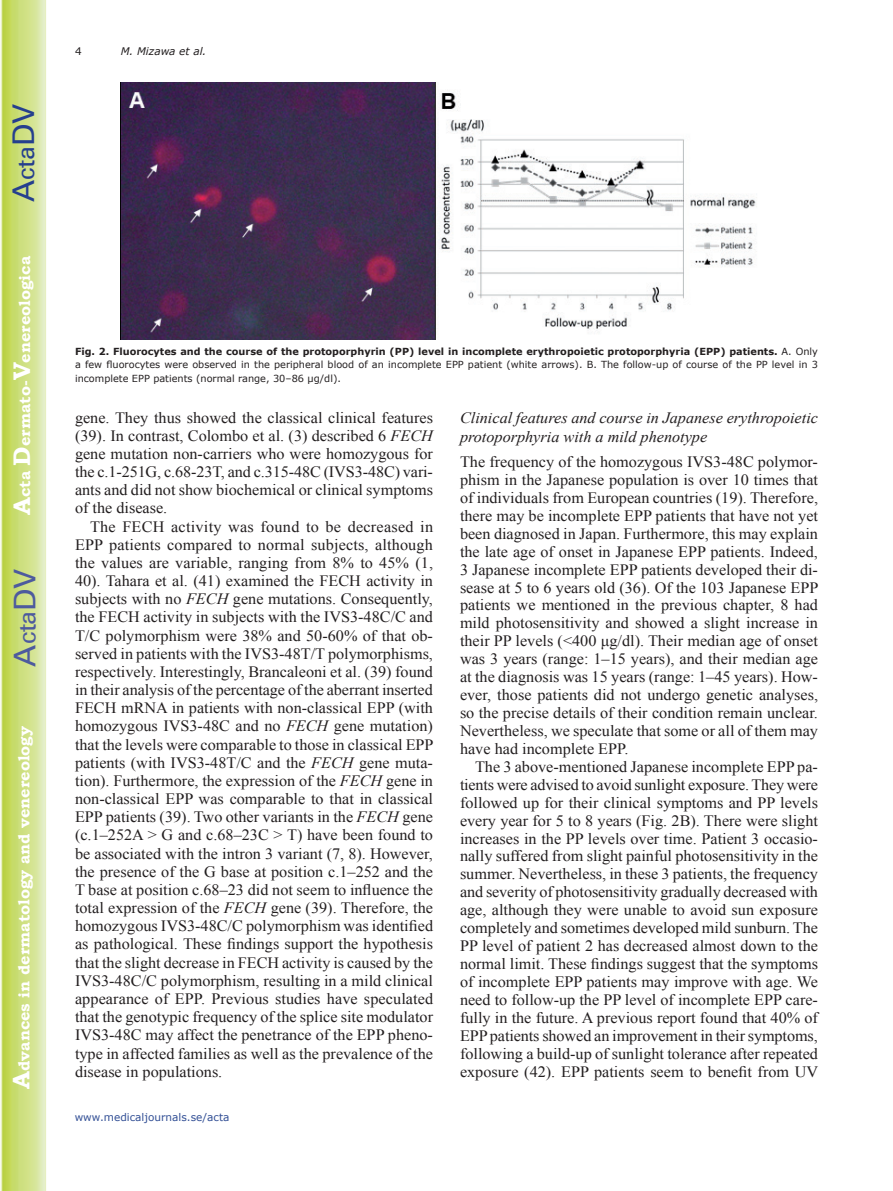
<style>
.page{position:relative;width:893px;height:1191px;background:#fff}
.page>*{position:absolute;margin:0;border:0;box-sizing:border-box;transform-origin:0 0}
.t1{font:30px "Univers";color:#4d5a9e}
.t2{font:30px "Univers";color:#253f8e}
.t3{font:15.75px/18.1px "Times New Roman";color:#231f20;text-align:justify}
.t4{font:italic 15.75px/18.9px "Times New Roman";color:#231f20}
.t5{font:700 15.75px "Bookman Old Style";color:#fff}
.t6{font:10.5px "Verdana";color:#324f95}
.t7{font:italic 10.5px "Verdana";color:#231f20}
.t8{font:10.5px "Verdana";color:#231f20}
.t9{font:9.75px/13.5px "Verdana";color:#231f20;text-align:justify}
.s1{font-size:24px}
.s2{font-weight:700}
.s3{font-style:italic}
</style>
<div class="page">
<svg style="left:1px;top:0;width:45px;height:1191px;background:#cfe084"></svg>
<img style="left:121px;top:83px;width:636px;height:256px">
<h1 class="t2" style="left:6px;top:202px;width:100px;rotate:-90deg">A<span class="s1">cta</span>DV</h1>
<p class="t5" style="left:15px;top:515px;width:260px;rotate:-90deg"><span class="s1">A</span>cta <span class="s1">D</span>ermato-<span class="s1">V</span>enereologica</p>
<h1 class="t1" style="left:7px;top:666px;width:100px;rotate:-90deg">A<span class="s1">cta</span>DV</h1>
<p class="t5" style="left:15px;top:1088px;width:364px;rotate:-90deg"><span class="s1">A</span>dvances in dermatology and venereology</p>
<p class="t8" style="left:75px;top:44px;width:8px">4</p>
<p class="t7" style="left:121px;top:44px;width:87px">M. Mizawa et al.</p>
<p class="t9" style="left:75px;top:344px;width:744px"><span class="s2">Fig. 2. Fluorocytes and the course of the protoporphyrin (PP) level in incomplete erythropoietic protoporphyria (EPP) patients.</span> A. Only a few fluorocytes were observed in the peripheral blood of an incomplete EPP patient (white arrows). B. The follow-up of course of the PP level in 3 incomplete EPP patients (normal range, 30–86 μg/dl).</p>
<p class="t3" style="left:75px;top:408px;width:359px">gene. They thus showed the classical clinical features (39). In contrast, Colombo et al. (3) described 6 <span class="s3">FECH </span>gene mutation non-carriers who were homozygous for the c.1-251G, c.68-23T, and c.315-48C (IVS3-48C) vari&shy;ants and did not show biochemical or clinical symptoms of the disease.</p>
<p class="t3" style="left:75px;top:517px;width:360px;text-indent:15px">The FECH activity was found to be decreased in EPP patients compared to normal subjects, although the values are variable, ranging from 8% to 45% (1, 40). Tahara et al. (41) examined the FECH activity in subjects with no <span class="s3">FECH</span> gene mutations. Consequently, the FECH activity in subjects with the IVS3-48C/C and T/C polymorphism were 38% and 50-60% of that ob&shy;served in patients with the IVS3-48T/T polymorphisms, respectively. Interestingly, Brancaleoni et al. (39) found in their analysis of the percentage of the aberrant inserted FECH mRNA in patients with non-classical EPP (with homozygous IVS3-48C and no <span class="s3">FECH</span> gene mutation) that the levels were comparable to those in classical EPP patients (with IVS3-48T/C and the <span class="s3">FECH</span> gene muta&shy;tion). Furthermore, the expression of the <span class="s3">FECH</span> gene in non-classical EPP was comparable to that in classical EPP patients (39). Two other variants in the <span class="s3">FECH</span> gene (c.1–252A &gt; G and c.68–23C &gt; T) have been found to be associated with the intron 3 variant (7, 8). However, the presence of the G base at position c.1–252 and the T base at position c.68–23 did not seem to influence the total expression of the <span class="s3">FECH</span> gene (39). Therefore, the homozygous IVS3-48C/C polymorphism was identified as pathological. These findings support the hypothesis that the slight decrease in FECH activity is caused by the IVS3-48C/C polymorphism, resulting in a mild clinical appearance of EPP. Previous studies have speculated that the genotypic frequency of the splice site modulator IVS3-48C may affect the penetrance of the EPP pheno&shy;type in affected families as well as the prevalence of the disease in populations.</p>
<p class="t6" style="left:75px;top:1109px;width:156px">www.medicaljournals.se/acta</p>
<p class="t4" style="left:460px;top:407px;width:360px">Clinical features and course in Japanese erythropoietic protoporphyria with a mild phenotype</p>
<p class="t3" style="left:460px;top:452px;width:360px">The frequency of the homozygous IVS3-48C polymor&shy;phism in the Japanese population is over 10 times that of individuals from European countries (19). Therefore, there may be incomplete EPP patients that have not yet been diagnosed in Japan. Furthermore, this may explain the late age of onset in Japanese EPP patients. Indeed, 3 Japanese incomplete EPP patients developed their di&shy;sease at 5 to 6 years old (36). Of the 103 Japanese EPP patients we mentioned in the previous chapter, 8 had mild photosensitivity and showed a slight increase in their PP levels (&lt;400 μg/dl). Their median age of onset was 3 years (range: 1–15 years), and their median age at the diagnosis was 15 years (range: 1–45 years). How&shy;ever, those patients did not undergo genetic analyses, so the precise details of their condition remain unclear.<br>Nevertheless, we speculate that some or all of them may have had incomplete EPP.</p>
<p class="t3" style="left:460px;top:757px;width:360px;text-indent:15px">The 3 above-mentioned Japanese incomplete EPP pa&shy;tients were advised to avoid sunlight exposure. They were followed up for their clinical symptoms and PP levels every year for 5 to 8 years (Fig. 2B). There were slight increases in the PP levels over time. Patient 3 occasio&shy;nally suffered from slight painful photosensitivity in the summer. Nevertheless, in these 3 patients, the frequency and severity of photosensitivity gradually decreased with age, although they were unable to avoid sun exposure completely and sometimes developed mild sunburn. The PP level of patient 2 has decreased almost down to the normal limit. These findings suggest that the symptoms of incomplete EPP patients may improve with age. We need to follow-up the PP level of incomplete EPP care&shy;fully in the future. A previous report found that 40% of EPP patients showed an improvement in their symptoms, following a build-up of sunlight tolerance after repeated exposure (42). EPP patients seem to benefit from UV</p>
</div>
